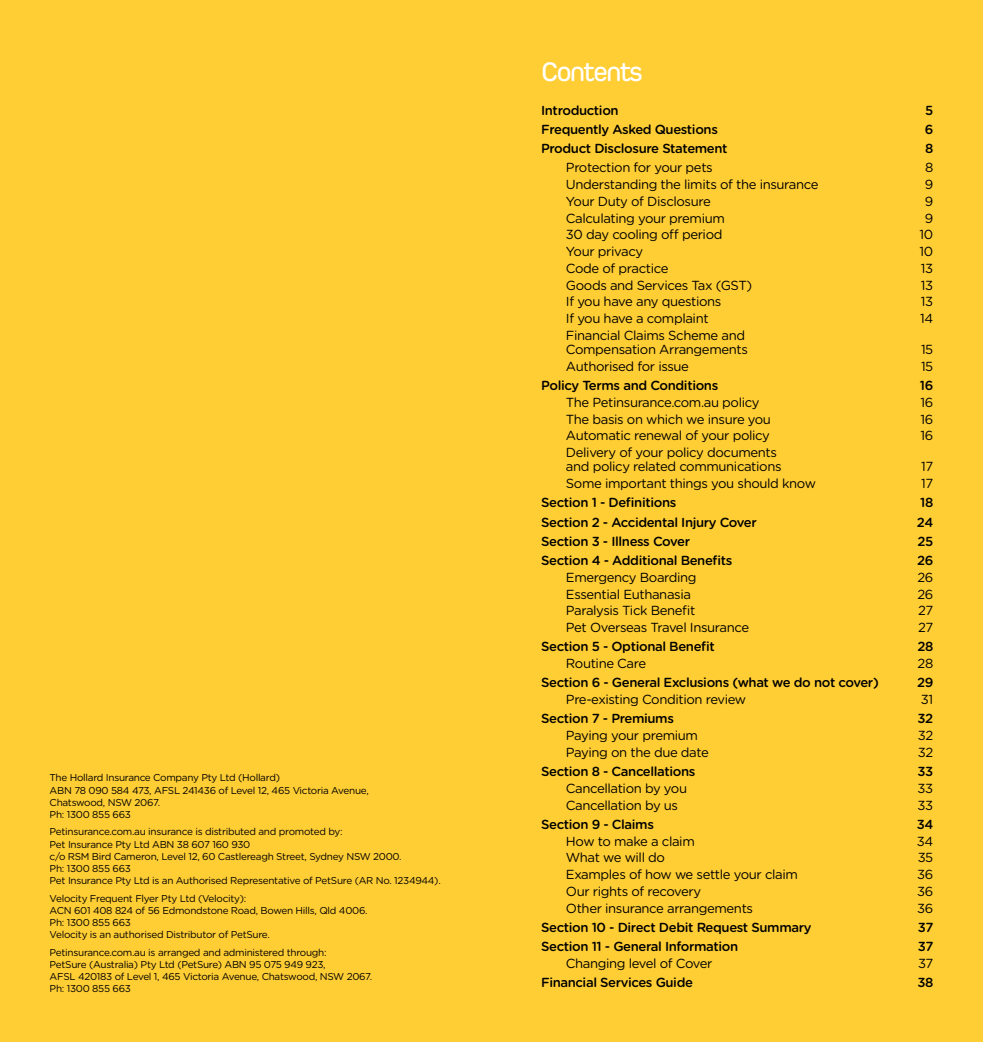
<style>
.page{position:relative;width:983px;height:1042px;background:#fff}
.page>*{position:absolute;margin:0;border:0;box-sizing:border-box;transform-origin:0 0}
.t1{font:600 28px "Pero";letter-spacing:-.05em;color:#fff}
.t2{font:13.12px/14.3px "Gotham Rounded";letter-spacing:-.03em;color:#000}
.t3{font:500 13.12px "Gotham Rounded";letter-spacing:-.03em;color:#000}
.t4{font:9.97px/12.2px "Gotham Rounded";letter-spacing:-.03em;color:#000}
</style>
<div class="page">
<div style="left:0;top:0;width:982px;height:1042px;background:#ffce35"></div>
<p class="t4" style="left:50px;top:771px;width:320px">The Hollard Insurance Company Pty Ltd (Hollard)<br>ABN 78 090 584 473, AFSL 241436 of Level 12, 465 Victoria Avenue, Chatswood, NSW 2067.<br>Ph: 1300 855 663</p>
<p class="t4" style="left:50px;top:825px;width:392px">Petinsurance.com.au insurance is distributed and promoted by:<br>Pet Insurance Pty Ltd ABN 38 607 160 930<br>c/o RSM Bird Cameron, Level 12, 60 Castlereagh Street, Sydney NSW 2000.<br>Ph: 1300 855 663<br>Pet Insurance Pty Ltd is an Authorised Representative of PetSure (AR No. 1234944).</p>
<p class="t4" style="left:50px;top:891px;width:319px">Velocity Frequent Flyer Pty Ltd (Velocity):<br>ACN 601 408 824 of 56 Edmondstone Road, Bowen Hills, Qld 4006.<br>Ph: 1300 855 663<br>Velocity is an authorised Distributor of PetSure.</p>
<p class="t4" style="left:50px;top:945px;width:324px">Petinsurance.com.au is arranged and administered through:<br>PetSure (Australia) Pty Ltd (PetSure) ABN 95 075 949 923,<br>AFSL 420183 of Level 1, 465 Victoria Avenue, Chatswood, NSW 2067.<br>Ph: 1300 855 663</p>
<h1 class="t1" style="left:541px;top:55px;width:103px">Contents</h1>
<p class="t3" style="left:541px;top:101px;width:79px">Introduction</p>
<p class="t3" style="left:924px;top:101px;width:10px">5</p>
<p class="t3" style="left:541px;top:120px;width:178px">Frequently Asked Questions</p>
<p class="t3" style="left:924px;top:120px;width:10px">6</p>
<p class="t3" style="left:541px;top:139px;width:188px">Product Disclosure Statement</p>
<p class="t3" style="left:924px;top:139px;width:10px">8</p>
<p class="t2" style="left:566px;top:160px;width:148px">Protection for your pets</p>
<p class="t2" style="left:924px;top:160px;width:10px">8</p>
<p class="t2" style="left:566px;top:177px;width:254px">Understanding the limits of the insurance</p>
<p class="t2" style="left:924px;top:177px;width:10px">9</p>
<p class="t2" style="left:566px;top:193px;width:146px">Your Duty of Disclosure</p>
<p class="t2" style="left:924px;top:193px;width:10px">9</p>
<p class="t2" style="left:566px;top:210px;width:160px">Calculating your premium</p>
<p class="t2" style="left:924px;top:210px;width:10px">9</p>
<p class="t2" style="left:566px;top:227px;width:158px">30 day cooling off period</p>
<p class="t2" style="left:919px;top:227px;width:15px">10</p>
<p class="t2" style="left:566px;top:244px;width:79px">Your privacy</p>
<p class="t2" style="left:919px;top:244px;width:15px">10</p>
<p class="t2" style="left:566px;top:260px;width:104px">Code of practice</p>
<p class="t2" style="left:920px;top:260px;width:14px">13</p>
<p class="t2" style="left:566px;top:277px;width:188px">Goods and Services Tax (GST)</p>
<p class="t2" style="left:920px;top:277px;width:14px">13</p>
<p class="t2" style="left:566px;top:294px;width:157px">If you have any questions</p>
<p class="t2" style="left:920px;top:294px;width:14px">13</p>
<p class="t2" style="left:566px;top:311px;width:144px">If you have a complaint</p>
<p class="t2" style="left:919px;top:311px;width:15px">14</p>
<p class="t2" style="left:566px;top:327px;width:183px">Financial Claims Scheme and<br>Compensation Arrangements</p>
<p class="t2" style="left:920px;top:342px;width:14px">15</p>
<p class="t2" style="left:566px;top:358px;width:125px">Authorised for issue</p>
<p class="t2" style="left:920px;top:358px;width:14px">15</p>
<p class="t3" style="left:541px;top:376px;width:178px">Policy Terms and Conditions</p>
<p class="t3" style="left:919px;top:376px;width:15px">16</p>
<p class="t2" style="left:566px;top:394px;width:195px">The Petinsurance.com.au policy</p>
<p class="t2" style="left:920px;top:394px;width:14px">16</p>
<p class="t2" style="left:566px;top:411px;width:206px">The basis on which we insure you</p>
<p class="t2" style="left:920px;top:411px;width:14px">16</p>
<p class="t2" style="left:566px;top:428px;width:205px">Automatic renewal of your policy</p>
<p class="t2" style="left:920px;top:428px;width:14px">16</p>
<p class="t2" style="left:566px;top:445px;width:217px">Delivery of your policy documents and policy related communications</p>
<p class="t2" style="left:920px;top:459px;width:14px">17</p>
<p class="t2" style="left:566px;top:476px;width:251px">Some important things you should know</p>
<p class="t2" style="left:920px;top:476px;width:14px">17</p>
<p class="t3" style="left:541px;top:493px;width:137px">Section 1 - Definitions</p>
<p class="t3" style="left:920px;top:493px;width:15px">18</p>
<p class="t3" style="left:541px;top:512px;width:217px">Section 2 - Accidental Injury Cover</p>
<p class="t3" style="left:916px;top:512px;width:18px">24</p>
<p class="t3" style="left:541px;top:532px;width:150px">Section 3 - Illness Cover</p>
<p class="t3" style="left:917px;top:532px;width:17px">25</p>
<p class="t3" style="left:541px;top:551px;width:193px">Section 4 - Additional Benefits</p>
<p class="t3" style="left:916px;top:551px;width:18px">26</p>
<p class="t2" style="left:566px;top:569px;width:132px">Emergency Boarding</p>
<p class="t2" style="left:917px;top:569px;width:17px">26</p>
<p class="t2" style="left:566px;top:586px;width:126px">Essential Euthanasia</p>
<p class="t2" style="left:917px;top:586px;width:17px">26</p>
<p class="t2" style="left:566px;top:603px;width:131px">Paralysis Tick Benefit</p>
<p class="t2" style="left:917px;top:603px;width:17px">27</p>
<p class="t2" style="left:566px;top:620px;width:185px">Pet Overseas Travel Insurance</p>
<p class="t2" style="left:917px;top:620px;width:17px">27</p>
<p class="t3" style="left:541px;top:637px;width:175px">Section 5 - Optional Benefit</p>
<p class="t3" style="left:917px;top:637px;width:17px">28</p>
<p class="t2" style="left:566px;top:656px;width:82px">Routine Care</p>
<p class="t2" style="left:917px;top:656px;width:17px">28</p>
<p class="t3" style="left:541px;top:673px;width:339px">Section 6 - General Exclusions (what we do not cover)</p>
<p class="t3" style="left:916px;top:673px;width:18px">29</p>
<p class="t2" style="left:566px;top:691px;width:182px">Pre-existing Condition review</p>
<p class="t2" style="left:920px;top:691px;width:14px">31</p>
<p class="t3" style="left:541px;top:709px;width:134px">Section 7 - Premiums</p>
<p class="t3" style="left:917px;top:709px;width:17px">32</p>
<p class="t2" style="left:566px;top:727px;width:133px">Paying your premium</p>
<p class="t2" style="left:917px;top:727px;width:17px">32</p>
<p class="t2" style="left:566px;top:744px;width:144px">Paying on the due date</p>
<p class="t2" style="left:917px;top:744px;width:17px">32</p>
<p class="t3" style="left:541px;top:762px;width:156px">Section 8 - Cancellations</p>
<p class="t3" style="left:917px;top:762px;width:17px">33</p>
<p class="t2" style="left:566px;top:780px;width:123px">Cancellation by you</p>
<p class="t2" style="left:917px;top:780px;width:17px">33</p>
<p class="t2" style="left:566px;top:797px;width:114px">Cancellation by us</p>
<p class="t2" style="left:917px;top:797px;width:17px">33</p>
<p class="t3" style="left:541px;top:815px;width:114px">Section 9 - Claims</p>
<p class="t3" style="left:916px;top:815px;width:18px">34</p>
<p class="t2" style="left:566px;top:833px;width:130px">How to make a claim</p>
<p class="t2" style="left:916px;top:833px;width:18px">34</p>
<p class="t2" style="left:566px;top:850px;width:101px">What we will do</p>
<p class="t2" style="left:917px;top:850px;width:17px">35</p>
<p class="t2" style="left:566px;top:866px;width:233px">Examples of how we settle your claim</p>
<p class="t2" style="left:916px;top:866px;width:18px">36</p>
<p class="t2" style="left:566px;top:883px;width:137px">Our rights of recovery</p>
<p class="t2" style="left:916px;top:883px;width:18px">36</p>
<p class="t2" style="left:566px;top:900px;width:189px">Other insurance arrangements</p>
<p class="t2" style="left:916px;top:900px;width:18px">36</p>
<p class="t3" style="left:541px;top:918px;width:272px">Section 10 - Direct Debit Request Summary</p>
<p class="t3" style="left:917px;top:918px;width:17px">37</p>
<p class="t3" style="left:541px;top:937px;width:199px">Section 11 - General Information</p>
<p class="t3" style="left:917px;top:937px;width:17px">37</p>
<p class="t2" style="left:566px;top:955px;width:148px">Changing level of Cover</p>
<p class="t2" style="left:917px;top:955px;width:17px">37</p>
<p class="t3" style="left:541px;top:973px;width:153px">Financial Services Guide</p>
<p class="t3" style="left:917px;top:973px;width:17px">38</p>
</div>
